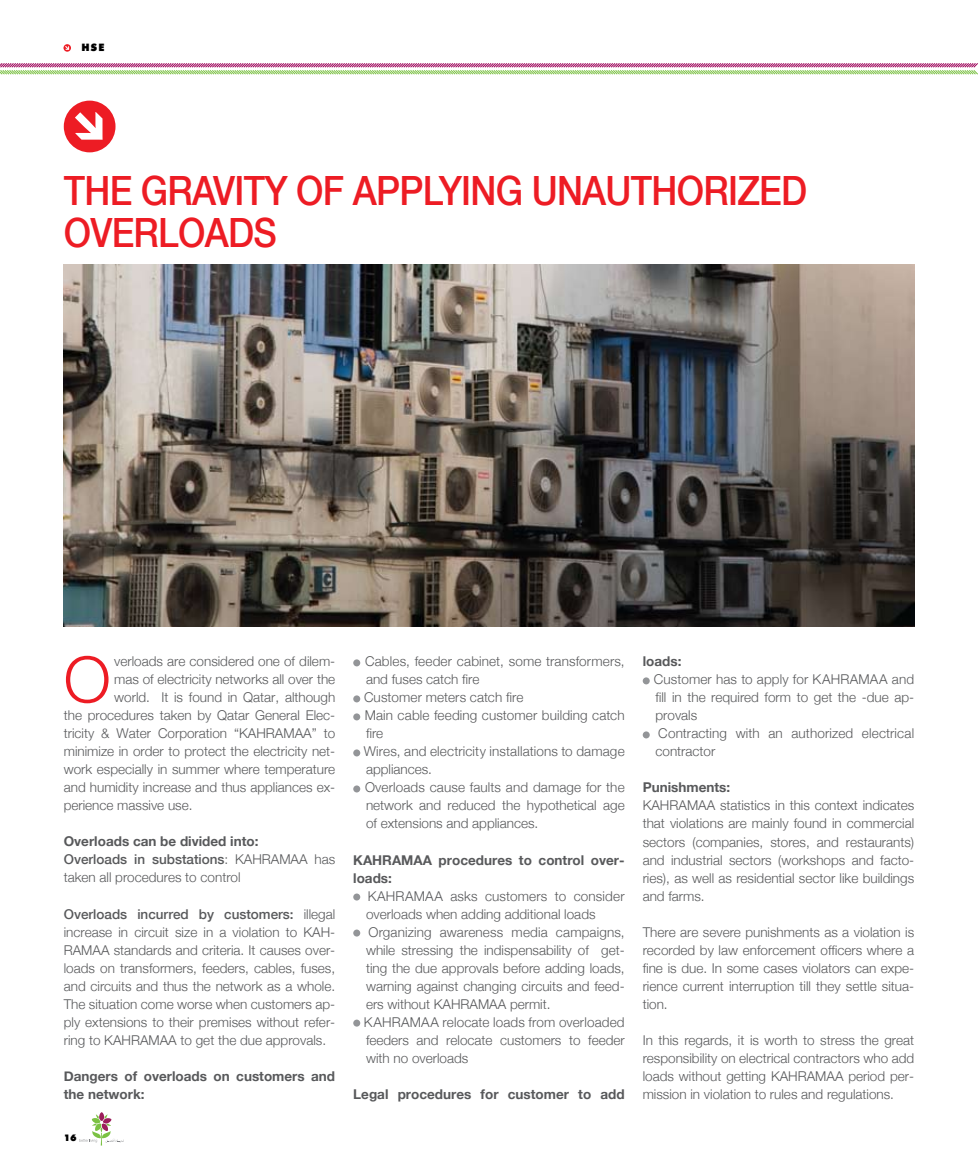
<style>
.page{position:relative;width:978px;height:1170px;background:#fff}
.page>*{position:absolute;margin:0;border:0;box-sizing:border-box;transform-origin:0 0}
.t1{font:300 63.9px "Helvetica Neue";color:#ed1c24}
.t2{font:500 40.35px/42px "Helvetica Neue";letter-spacing:-.02em;color:#ed1c24;scale:.89 1}
.t3{font:300 13.5px/18px "Helvetica Neue";color:#58595b;text-align:justify}
.t4{font:700 13.5px/18px "Helvetica Neue";color:#58595b}
.t5{font:800 13.5px "Futuri";color:#000}
.t6{font:800 12px "Futuri";color:#000}
.s1{font-weight:700}
.s2{font-weight:500}
</style>
<div class="page">
<svg style="left:0;top:63px;width:978px;height:12px"></svg>
<svg style="left:79px;top:1112px;width:45px;height:33px"></svg>
<svg style="left:63px;top:44px;width:8px;height:8px"></svg>
<div style="left:353px;top:659px;width:7px;height:7px;background:#939598;border-radius:50%"></div>
<div style="left:353px;top:695px;width:7px;height:7px;background:#939598;border-radius:50%"></div>
<div style="left:353px;top:713px;width:7px;height:7px;background:#939598;border-radius:50%"></div>
<div style="left:353px;top:749px;width:7px;height:7px;background:#939598;border-radius:50%"></div>
<div style="left:353px;top:785px;width:7px;height:7px;background:#939598;border-radius:50%"></div>
<div style="left:353px;top:893px;width:7px;height:7px;background:#939598;border-radius:50%"></div>
<div style="left:353px;top:929px;width:7px;height:7px;background:#939598;border-radius:50%"></div>
<div style="left:353px;top:1019px;width:7px;height:7px;background:#939598;border-radius:50%"></div>
<div style="left:643px;top:677px;width:7px;height:7px;background:#939598;border-radius:50%"></div>
<div style="left:643px;top:731px;width:7px;height:7px;background:#939598;border-radius:50%"></div>
<img style="left:64px;top:264px;width:850px;height:362px">
<svg style="left:64px;top:101px;width:52px;height:51px"></svg>
<p class="t5" style="left:82px;top:41px;width:25px">HSE</p>
<h2 class="t2" style="left:64px;top:169px;width:837px">The Gravity of Applying Unauthorized<br>Overloads</h2>
<h1 class="t1" style="left:64px;top:640px;width:48px">O</h1>
<p class="t3" style="left:114px;top:652px;width:222px">verloads are considered one of dilem-</p>
<p class="t3" style="left:114px;top:670px;width:222px">mas of electricity networks all over the</p>
<p class="t3" style="left:114px;top:688px;width:222px">world. It is found in Qatar, although</p>
<p class="t3" style="left:64px;top:706px;width:273px">the procedures taken by Qatar General Elec-</p>
<p class="t3" style="left:64px;top:724px;width:273px">tricity &amp; Water Corporation “KAHRAMAA” to</p>
<p class="t3" style="left:64px;top:742px;width:273px">minimize in order to protect the electricity net-</p>
<p class="t3" style="left:64px;top:760px;width:273px">work especially in summer where temperature</p>
<p class="t3" style="left:64px;top:778px;width:273px">and humidity increase and thus appliances ex-</p>
<p class="t3" style="left:64px;top:796px;width:130px">perience massive use.</p>
<p class="t3" style="left:64px;top:832px;width:273px;text-align:left"><span class="s1">Overloads can be divided into:<br></span><span class="s2">Overloads in substations</span>: KAHRAMAA has taken all procedures to control</p>
<p class="t3" style="left:64px;top:904px;width:273px"><span class="s2">Overloads incurred by customers:</span> illegal increase in circuit size in a violation to KAH-RAMAA standards and criteria. It causes over&shy;loads on transformers, feeders, cables, fuses, and circuits and thus the network as a whole.<br>The situation come worse when customers ap&shy;ply extensions to their premises without refer&shy;ring to KAHRAMAA to get the due approvals.</p>
<p class="t4" style="left:64px;top:1066px;width:273px">Dangers of overloads on customers and the network:</p>
<p class="t6" style="left:63px;top:1131px;width:15px">16</p>
<p class="t3" style="left:364px;top:652px;width:262px;text-align:left">Cables, feeder cabinet, some transformers, and fuses catch fire<br>Customer meters catch fire<br>Main cable feeding customer building catch fire<br>Wires, and electricity installations to damage appliances.<br>Overloads cause faults and damage for the network and reduced the hypothetical age of extensions and appliances.</p>
<p class="t4" style="left:353px;top:850px;width:21px">KAHRAMAA</p>
<p class="t4" style="left:439px;top:850px;width:188px">procedures to control over-</p>
<p class="t4" style="left:353px;top:868px;width:40px">loads:</p>
<p class="t3" style="left:368px;top:886px;width:258px">KAHRAMAA asks customers to consider</p>
<p class="t3" style="left:366px;top:904px;width:231px">overloads when adding additional loads</p>
<p class="t3" style="left:368px;top:922px;width:258px">Organizing awareness media campaigns,</p>
<p class="t3" style="left:366px;top:940px;width:260px">while stressing the indispensability of get-</p>
<p class="t3" style="left:366px;top:958px;width:260px">ting the due approvals before adding loads,</p>
<p class="t3" style="left:366px;top:976px;width:260px">warning against changing circuits and feed-</p>
<p class="t3" style="left:366px;top:994px;width:186px">ers without KAHRAMAA permit.</p>
<p class="t3" style="left:364px;top:1012px;width:262px">KAHRAMAA relocate loads from overloaded</p>
<p class="t3" style="left:366px;top:1030px;width:260px">feeders and relocate customers to feeder</p>
<p class="t3" style="left:366px;top:1048px;width:104px">with no overloads</p>
<p class="t4" style="left:353px;top:1084px;width:273px">Legal procedures for customer to add</p>
<p class="t4" style="left:643px;top:652px;width:40px">loads:</p>
<p class="t3" style="left:654px;top:670px;width:262px;text-align:left">Customer has to apply for KAHRAMAA and fill in the required form to get the -due ap&shy;provals<br>Contracting with an authorized electrical contractor</p>
<p class="t4" style="left:643px;top:778px;width:89px">Punishments:</p>
<p class="t3" style="left:643px;top:796px;width:273px">KAHRAMAA statistics in this context indicates that violations are mainly found in commercial sectors (companies, stores, and restaurants) and industrial sectors (workshops and facto&shy;ries), as well as residential sector like buildings and farms.</p>
<p class="t3" style="left:643px;top:922px;width:273px">There are severe punishments as a violation is recorded by law enforcement officers where a fine is due. In some cases violators can expe&shy;rience current interruption till they settle situa&shy;tion.</p>
<p class="t3" style="left:643px;top:1030px;width:273px">In this regards, it is worth to stress the great responsibility on electrical contractors who add loads without getting KAHRAMAA period per&shy;mission in violation to rules and regulations.</p>
</div>
